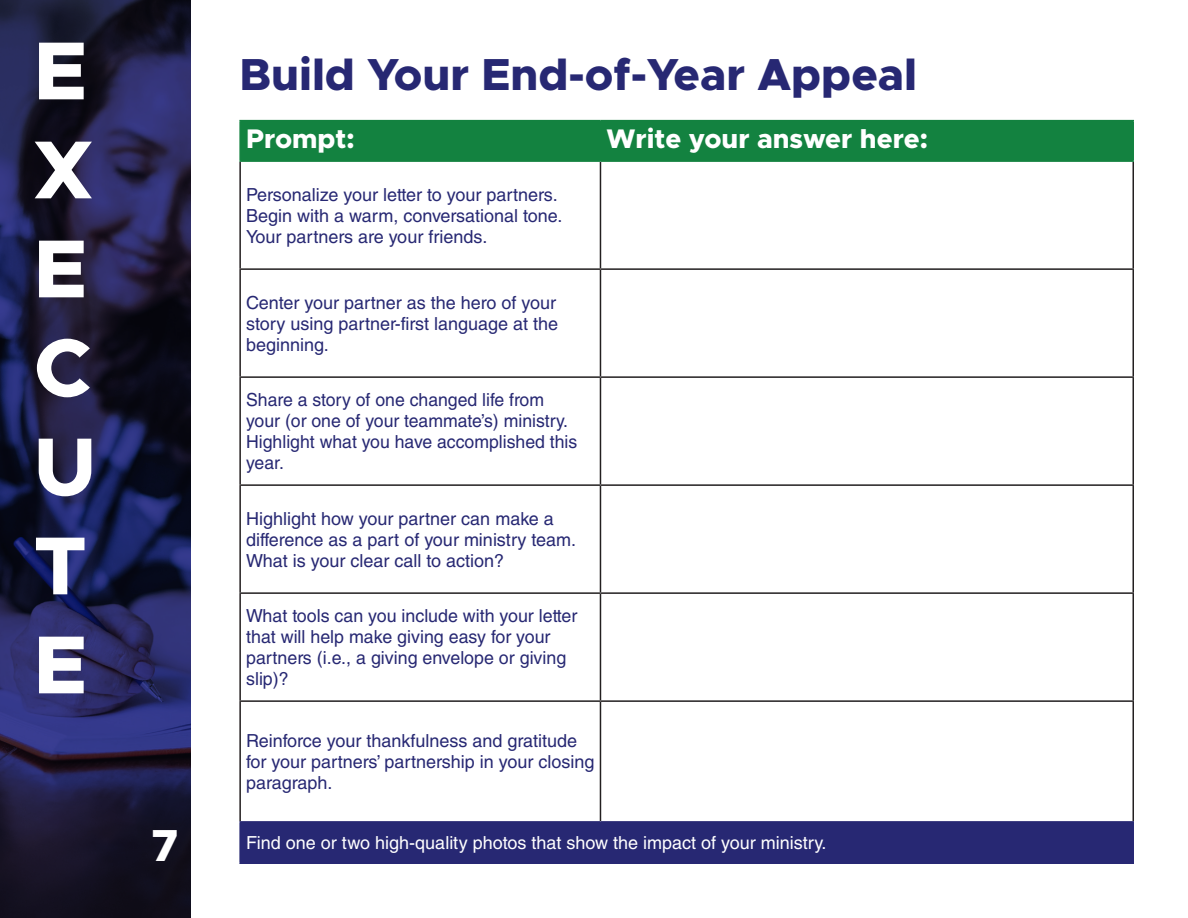
<style>
.page{position:relative;width:1188px;height:918px;background:#fff}
.page>*{position:absolute;margin:0;border:0;box-sizing:border-box;transform-origin:0 0}
.t1{font:800 82.5px/99px "Metropolis";color:#fff;text-align:justify}
.t2{font:800 45px "Metropolis";color:#272873}
.t3{font:800 45px "Metropolis";color:#fff}
.t4{font:800 27px "Metropolis";color:#fff}
.t5{font:18px/21px "Helvetica LT Std";color:#272873}
.t6{font:18px "Helvetica LT Std";color:#fff}
</style>
<div class="page">
<img style="left:0;top:0;width:191px;height:918px">
<div style="left:241px;top:121px;width:891px;height:39px;background:#138240"></div>
<div style="left:240px;top:822px;width:893px;height:41px;background:#272873"></div>
<hr style="left:239px;top:162px;width:2px;height:106px;background:#231f20">
<hr style="left:600px;top:162px;width:1px;height:106px;background:#231f20">
<hr style="left:1132px;top:162px;width:2px;height:106px;background:#231f20">
<hr style="left:239px;top:268px;width:361px;height:2px;background:#231f20">
<hr style="left:239px;top:270px;width:2px;height:106px;background:#231f20">
<hr style="left:600px;top:268px;width:534px;height:2px;background:#231f20">
<hr style="left:600px;top:270px;width:1px;height:106px;background:#231f20">
<hr style="left:1132px;top:270px;width:2px;height:106px;background:#231f20">
<hr style="left:239px;top:376px;width:361px;height:2px;background:#231f20">
<hr style="left:239px;top:378px;width:2px;height:106px;background:#231f20">
<hr style="left:600px;top:376px;width:534px;height:2px;background:#231f20">
<hr style="left:600px;top:378px;width:1px;height:106px;background:#231f20">
<hr style="left:1132px;top:378px;width:2px;height:106px;background:#231f20">
<hr style="left:239px;top:484px;width:361px;height:2px;background:#231f20">
<hr style="left:239px;top:486px;width:2px;height:106px;background:#231f20">
<hr style="left:600px;top:484px;width:534px;height:2px;background:#231f20">
<hr style="left:600px;top:486px;width:1px;height:106px;background:#231f20">
<hr style="left:1132px;top:486px;width:2px;height:106px;background:#231f20">
<hr style="left:239px;top:592px;width:361px;height:2px;background:#231f20">
<hr style="left:239px;top:594px;width:2px;height:106px;background:#231f20">
<hr style="left:600px;top:592px;width:534px;height:2px;background:#231f20">
<hr style="left:600px;top:594px;width:1px;height:106px;background:#231f20">
<hr style="left:1132px;top:594px;width:2px;height:106px;background:#231f20">
<hr style="left:239px;top:700px;width:361px;height:2px;background:#231f20">
<hr style="left:239px;top:702px;width:2px;height:119px;background:#231f20">
<hr style="left:600px;top:700px;width:534px;height:2px;background:#231f20">
<hr style="left:600px;top:702px;width:1px;height:119px;background:#231f20">
<hr style="left:1132px;top:702px;width:2px;height:119px;background:#231f20">
<hr style="left:239px;top:120px;width:361px;height:1px;background:#138240">
<hr style="left:239px;top:121px;width:2px;height:39px;background:#138240">
<hr style="left:600px;top:120px;width:534px;height:1px;background:#138240">
<hr style="left:600px;top:121px;width:1px;height:39px;background:#138240">
<hr style="left:1132px;top:121px;width:2px;height:39px;background:#138240">
<hr style="left:239px;top:160px;width:361px;height:2px;background:#138240">
<hr style="left:600px;top:160px;width:534px;height:2px;background:#138240">
<hr style="left:239px;top:821px;width:361px;height:2px;background:#272873">
<hr style="left:239px;top:823px;width:2px;height:39px;background:#272873">
<hr style="left:600px;top:821px;width:534px;height:2px;background:#272873">
<hr style="left:1132px;top:823px;width:2px;height:39px;background:#272873">
<hr style="left:239px;top:862px;width:361px;height:2px;background:#272873">
<hr style="left:600px;top:862px;width:534px;height:2px;background:#272873">
<h1 class="t1" style="left:34px;top:21px;width:64px">E X E C U T E</h1>
<h2 class="t2" style="left:239px;top:46px;width:679px">Build Your End-of-Year Appeal</h2>
<h3 class="t4" style="left:246px;top:122px;width:110px">Prompt:</h3>
<h3 class="t4" style="left:606px;top:122px;width:323px">Write your answer here:</h3>
<p class="t5" style="left:246px;top:184px;width:318px">Personalize your letter to your partners.<br>Begin with a warm, conversational tone.<br>Your partners are your friends.</p>
<p class="t5" style="left:246px;top:292px;width:314px;text-align:justify">Center your partner as the hero of your story using partner-first language at the beginning.</p>
<p class="t5" style="left:246px;top:389px;width:333px">Share a story of one changed life from your (or one of your teammate’s) ministry.<br>Highlight what you have accomplished this year.</p>
<p class="t5" style="left:246px;top:508px;width:332px">Highlight how your partner can make a difference as a part of your ministry team.<br>What is your clear call to action?</p>
<p class="t5" style="left:246px;top:605px;width:333px">What tools can you include with your letter that will help make giving easy for your partners (i.e., a giving envelope or giving slip)?</p>
<p class="t5" style="left:246px;top:730px;width:350px">Reinforce your thankfulness and gratitude for your partners’ partnership in your closing paragraph.</p>
<h2 class="t3" style="left:151px;top:817px;width:29px">7</h2>
<p class="t6" style="left:246px;top:832px;width:582px">Find one or two high-quality photos that show the impact of your ministry.</p>
</div>
